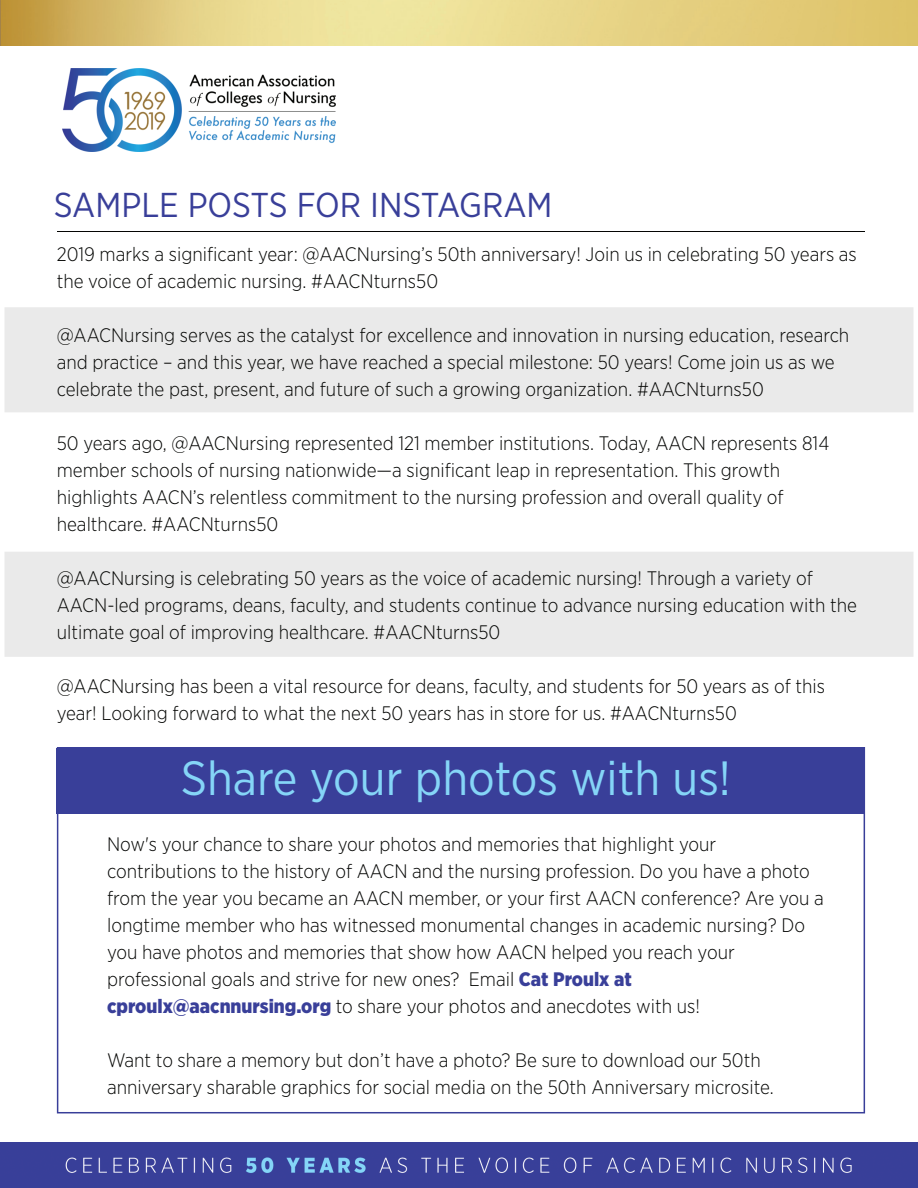
<style>
.page{position:relative;width:918px;height:1188px;background:#fff}
.page>*{position:absolute;margin:0;border:0;box-sizing:border-box;transform-origin:0 0}
.t1{font:48px "Gotham Narrow";color:#85d5f7}
.t2{font:34.5px "Gotham Narrow";color:#393f99}
.t3{font:300 19.5px/27px "Gotham Narrow";color:#040503}
.s1{font-weight:900;color:#393f99}
</style>
<div class="page">
<img style="left:0;top:1143px;width:918px;height:45px">
<div style="left:4px;top:307px;width:910px;height:105px;background:#eaeaea"></div>
<div style="left:4px;top:552px;width:910px;height:105px;background:#eaeaea"></div>
<img style="left:0;top:0;width:918px;height:45px">
<svg style="left:57px;top:747px;width:808px;height:366px"></svg>
<img style="left:63px;top:69px;width:273px;height:83px">
<hr style="left:57px;top:231px;width:808px;height:1px;background:#040503">
<h2 class="t2" style="left:54px;top:183px;width:500px">SAMPLE POSTS FOR INSTAGRAM</h2>
<p class="t3" style="left:57px;top:240px;width:802px">2019 marks a significant year: @AACNursing’s 50th anniversary! Join us in celebrating 50 years as the voice of academic nursing. #AACNturns50</p>
<p class="t3" style="left:57px;top:321px;width:794px">@AACNursing serves as the catalyst for excellence and innovation in nursing education, research and practice – and this year, we have reached a special milestone: 50 years! Come join us as we celebrate the past, present, and future of such a growing organization. #AACNturns50</p>
<p class="t3" style="left:57px;top:429px;width:774px">50 years ago, @AACNursing represented 121 member institutions. Today, AACN represents 814 member schools of nursing nationwide—a significant leap in representation. This growth highlights AACN’s relentless commitment to the nursing profession and overall quality of healthcare. #AACNturns50</p>
<p class="t3" style="left:57px;top:564px;width:802px">@AACNursing is celebrating 50 years as the voice of academic nursing! Through a variety of<br>AACN-led programs, deans, faculty, and students continue to advance nursing education with the ultimate goal of improving healthcare. #AACNturns50</p>
<p class="t3" style="left:57px;top:672px;width:770px">@AACNursing has been a vital resource for deans, faculty, and students for 50 years as of this year! Looking forward to what the next 50 years has in store for us. #AACNturns50</p>
<h1 class="t1" style="left:181px;top:748px;width:551px">Share your photos with us!</h1>
<p class="t3" style="left:107px;top:830px;width:718px">Now's your chance to share your photos and memories that highlight your contributions to the history of AACN and the nursing profession. Do you have a photo from the year you became an AACN member, or your first AACN conference? Are you a longtime member who has witnessed monumental changes in academic nursing? Do you have photos and memories that show how AACN helped you reach your professional goals and strive for new ones? Email <span class="s1">Cat Proulx at cproulx@aacnnursing.org</span> to share your photos and anecdotes with us!</p>
<p class="t3" style="left:107px;top:1046px;width:668px">Want to share a memory but don’t have a photo? Be sure to download our 50th anniversary sharable graphics for social media on the 50th Anniversary microsite.</p>
</div>
